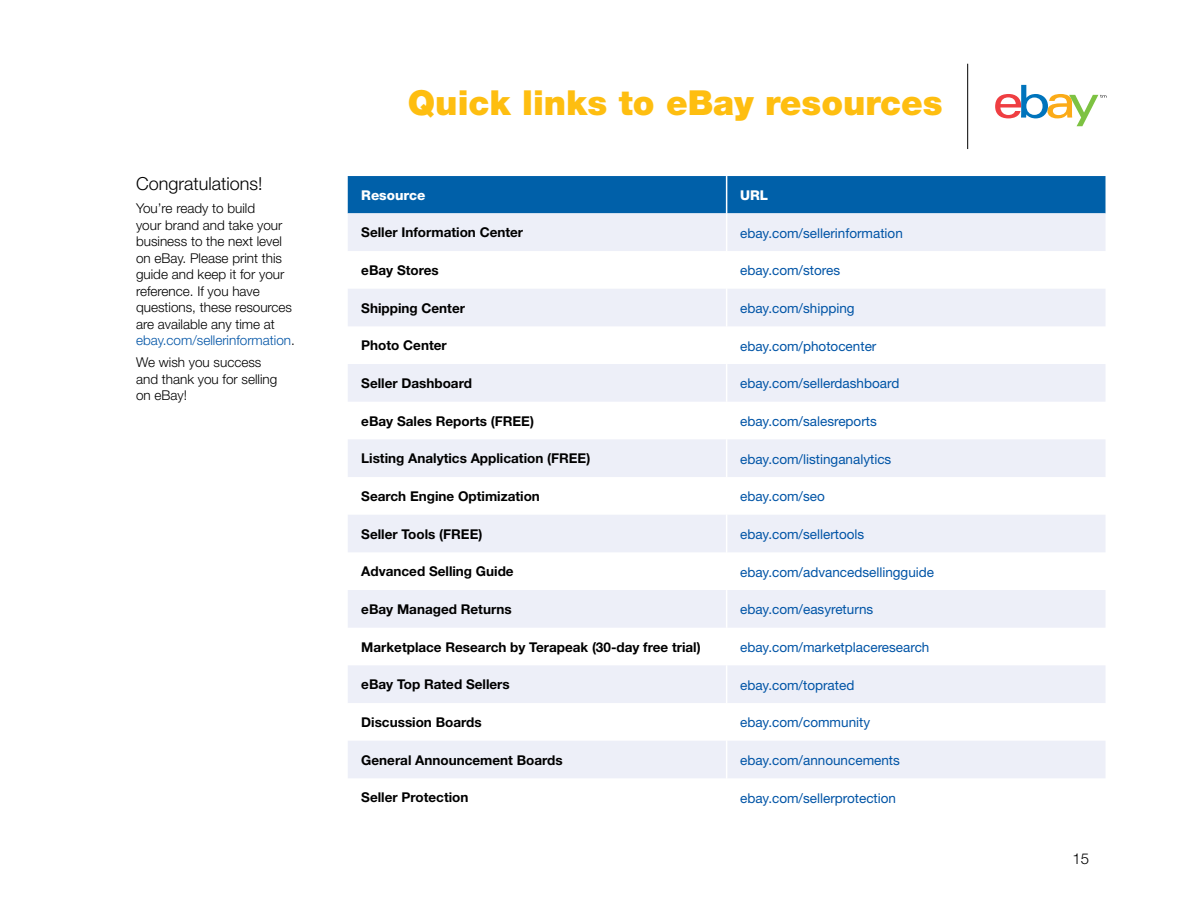
<style>
.page{position:relative;width:1188px;height:918px;background:#fff}
.page>*{position:absolute;margin:0;border:0;box-sizing:border-box;transform-origin:0 0}
.Page_Title{font:900 34.5px "Helvetica Neue";color:#febe10}
.Subhead{font:300 18px "Helvetica Neue";color:#000}
.t1{font:300 15px "Helvetica Neue";color:#000}
.Bullet__Callout{font:13.5px "Helvetica Neue";color:#0054a6}
.Bullet__Callout-2{font:700 13.5px "Helvetica Neue";color:#000}
.Body{font:300 13.5px/16.5px "Helvetica Neue";color:#000}
.Bullet__Callout-3{font:800 13.5px "Helvetica Neue";color:#fff}
.s1{color:#0054a6}
</style>
<div class="page">
<hr style="left:967px;top:64px;width:1px;height:85px;background:#000">
<svg style="left:995px;top:85px;width:111px;height:41px"></svg>
<div style="left:348px;top:176px;width:758px;height:37px;background:#0060a9"></div>
<svg style="left:348px;top:213px;width:758px;height:565px;fill:#edeff8"></svg>
<hr style="left:726px;top:213px;width:1px;height:38px;background:#fff">
<hr style="left:726px;top:251px;width:1px;height:38px;background:#fff">
<hr style="left:726px;top:289px;width:1px;height:37px;background:#fff">
<hr style="left:726px;top:326px;width:1px;height:38px;background:#fff">
<hr style="left:726px;top:364px;width:1px;height:38px;background:#fff">
<hr style="left:726px;top:402px;width:1px;height:37px;background:#fff">
<hr style="left:726px;top:439px;width:1px;height:38px;background:#fff">
<hr style="left:726px;top:477px;width:1px;height:38px;background:#fff">
<hr style="left:726px;top:515px;width:1px;height:37px;background:#fff">
<hr style="left:726px;top:552px;width:1px;height:38px;background:#fff">
<hr style="left:726px;top:590px;width:1px;height:38px;background:#fff">
<hr style="left:726px;top:628px;width:1px;height:37px;background:#fff">
<hr style="left:726px;top:665px;width:1px;height:38px;background:#fff">
<hr style="left:726px;top:703px;width:1px;height:38px;background:#fff">
<hr style="left:726px;top:741px;width:1px;height:37px;background:#fff">
<hr style="left:726px;top:176px;width:1px;height:37px;background:#fff">
<p class="Subhead" style="left:136px;top:173px;width:128px">Congratulations!</p>
<p class="Body" style="left:136px;top:200px;width:160px">You’re ready to build<br>your brand and take your business to the next level on eBay. Please print this guide and keep it for your reference. If you have questions, these resources are available any time at <span class="s1">ebay.com/sellerinformation</span>.</p>
<p class="Body" style="left:136px;top:354px;width:143px">We wish you success and thank you for selling on eBay!</p>
<p class="Page_Title" style="left:408px;top:82px;width:536px">Quick links to eBay resources</p>
<p class="Bullet__Callout-3" style="left:361px;top:187px;width:66px">Resource</p>
<p class="Bullet__Callout-3" style="left:740px;top:187px;width:29px">URL</p>
<p class="Bullet__Callout-2" style="left:361px;top:224px;width:163px">Seller Information Center</p>
<p class="Bullet__Callout" style="left:740px;top:225px;width:164px">ebay.com/sellerinformation</p>
<p class="Bullet__Callout-2" style="left:361px;top:262px;width:79px">eBay Stores</p>
<p class="Bullet__Callout" style="left:740px;top:262px;width:102px">ebay.com/stores</p>
<p class="Bullet__Callout-2" style="left:361px;top:300px;width:105px">Shipping Center</p>
<p class="Bullet__Callout" style="left:740px;top:300px;width:116px">ebay.com/shipping</p>
<p class="Bullet__Callout-2" style="left:361px;top:337px;width:87px">Photo Center</p>
<p class="Bullet__Callout" style="left:740px;top:338px;width:138px">ebay.com/photocenter</p>
<p class="Bullet__Callout-2" style="left:361px;top:375px;width:112px">Seller Dashboard</p>
<p class="Bullet__Callout" style="left:740px;top:375px;width:161px">ebay.com/sellerdashboard</p>
<p class="Bullet__Callout-2" style="left:361px;top:413px;width:174px">eBay Sales Reports (FREE)</p>
<p class="Bullet__Callout" style="left:740px;top:413px;width:138px">ebay.com/salesreports</p>
<p class="Bullet__Callout-2" style="left:361px;top:450px;width:231px">Listing Analytics Application (FREE)</p>
<p class="Bullet__Callout" style="left:740px;top:451px;width:153px">ebay.com/listinganalytics</p>
<p class="Bullet__Callout-2" style="left:361px;top:488px;width:180px">Search Engine Optimization</p>
<p class="Bullet__Callout" style="left:740px;top:488px;width:86px">ebay.com/seo</p>
<p class="Bullet__Callout-2" style="left:361px;top:526px;width:123px">Seller Tools (FREE)</p>
<p class="Bullet__Callout" style="left:740px;top:526px;width:126px">ebay.com/sellertools</p>
<p class="Bullet__Callout-2" style="left:361px;top:563px;width:154px">Advanced Selling Guide</p>
<p class="Bullet__Callout" style="left:740px;top:564px;width:196px">ebay.com/advancedsellingguide</p>
<p class="Bullet__Callout-2" style="left:361px;top:601px;width:152px">eBay Managed Returns</p>
<p class="Bullet__Callout" style="left:740px;top:601px;width:135px">ebay.com/easyreturns</p>
<p class="Bullet__Callout-2" style="left:361px;top:639px;width:341px">Marketplace Research by Terapeak (30-day free trial)</p>
<p class="Bullet__Callout" style="left:740px;top:639px;width:191px">ebay.com/marketplaceresearch</p>
<p class="Bullet__Callout-2" style="left:361px;top:676px;width:150px">eBay Top Rated Sellers</p>
<p class="Bullet__Callout" style="left:740px;top:677px;width:116px">ebay.com/toprated</p>
<p class="Bullet__Callout-2" style="left:361px;top:714px;width:122px">Discussion Boards</p>
<p class="Bullet__Callout" style="left:740px;top:714px;width:132px">ebay.com/community</p>
<p class="Bullet__Callout-2" style="left:361px;top:752px;width:203px">General Announcement Boards</p>
<p class="Bullet__Callout" style="left:740px;top:752px;width:161px">ebay.com/announcements</p>
<p class="Bullet__Callout-2" style="left:361px;top:789px;width:109px">Seller Protection</p>
<p class="Bullet__Callout" style="left:740px;top:790px;width:158px">ebay.com/sellerprotection</p>
<p class="t1" style="left:1073px;top:849px;width:18px">15</p>
</div>
